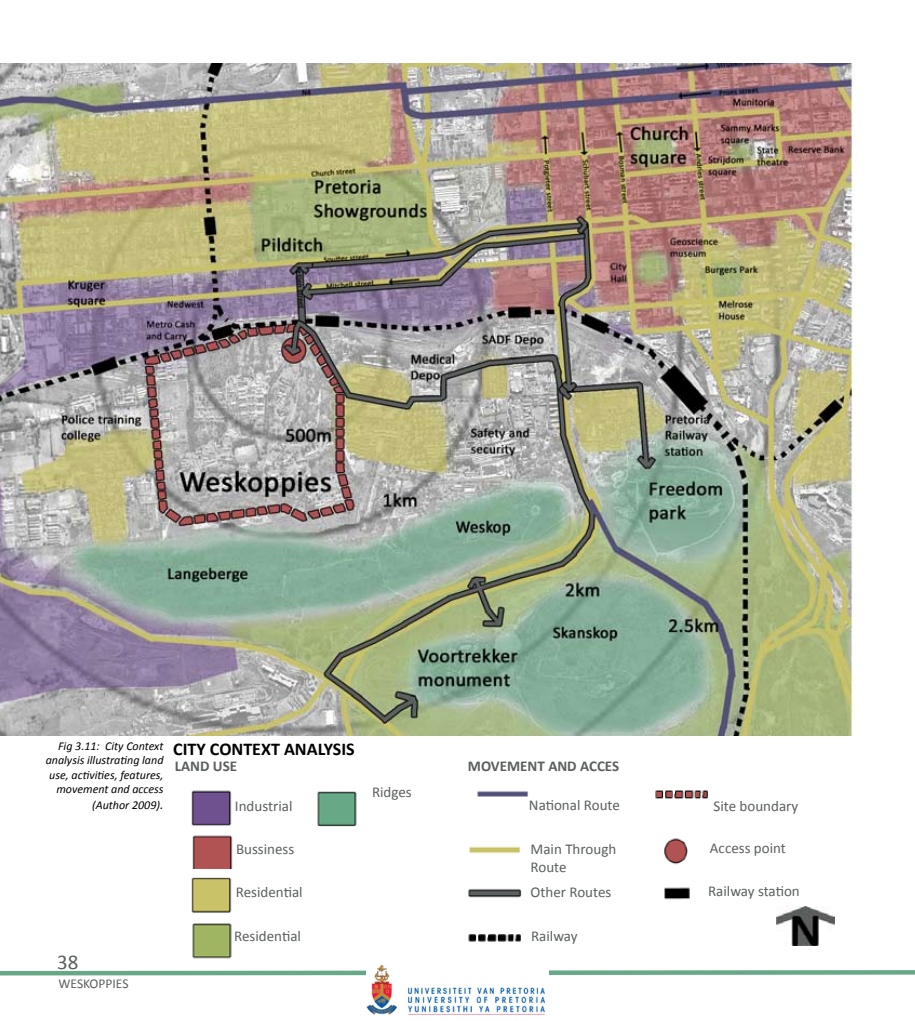
<style>
.page{position:relative;width:915px;height:1021px;background:#fff}
.page>*{position:absolute;margin:0;border:0;box-sizing:border-box;transform-origin:0 0}
.t1{font:21px "Calibri";color:#5b5f60}
.t2{font:700 18px "Calibri";color:#000}
.t3{font:15px/18px "Calibri";color:#5b5f60}
.t4{font:700 15px "Calibri";color:#5b5f60}
.t5{font:13.5px "Calibri";color:#5b5f60}
.t6{font:italic 12px/14.4px "Calibri";color:#000;text-align:right}
.s1{font-size:13.5px}
</style>
<div class="page">
<img style="left:0;top:64px;width:856px;height:671px">
<svg style="left:0;top:970px;width:914px;height:6px;background:#8dbda4"></svg>
<img style="left:191px;top:790px;width:41px;height:36px">
<img style="left:477px;top:791px;width:51px;height:6px">
<img style="left:469px;top:846px;width:51px;height:8px">
<img style="left:468px;top:888px;width:54px;height:10px">
<img style="left:468px;top:934px;width:53px;height:8px">
<img style="left:655px;top:790px;width:53px;height:9px">
<img style="left:664px;top:838px;width:24px;height:27px">
<img style="left:664px;top:887px;width:26px;height:13px">
<img style="left:192px;top:835px;width:41px;height:34px">
<img style="left:191px;top:877px;width:41px;height:36px">
<img style="left:192px;top:923px;width:40px;height:36px">
<img style="left:317px;top:791px;width:40px;height:36px">
<img style="left:776px;top:906px;width:58px;height:39px">
<img style="left:367px;top:965px;width:181px;height:49px">
<p class="t6" style="left:46px;top:738px;width:119px">Fig 3.11: City Context analysis illustrating land use, activities, features, movement and access</p>
<p class="t6" style="left:92px;top:797px;width:73px">(Author 2009)<span class="s1">.</span></p>
<p class="t3" style="left:235px;top:796px;width:59px">Industrial</p>
<p class="t2" style="left:173px;top:738px;width:183px">CITY CONTEXT ANALYSIS</p>
<p class="t4" style="left:175px;top:757px;width:64px">LAND USE</p>
<p class="t4" style="left:467px;top:757px;width:153px">MOVEMENT AND ACCES</p>
<p class="t3" style="left:372px;top:782px;width:41px">Ridges</p>
<p class="t3" style="left:528px;top:795px;width:92px">National Route</p>
<p class="t3" style="left:530px;top:838px;width:87px">Main Through<br>Route</p>
<p class="t3" style="left:530px;top:882px;width:82px">Other Routes</p>
<p class="t3" style="left:531px;top:926px;width:48px">Railway</p>
<p class="t3" style="left:713px;top:796px;width:86px">Site boundary</p>
<p class="t3" style="left:709px;top:838px;width:77px">Access point</p>
<p class="t3" style="left:236px;top:839px;width:60px">Bussiness</p>
<p class="t3" style="left:236px;top:881px;width:68px">Residential</p>
<p class="t3" style="left:708px;top:881px;width:93px">Railway station</p>
<p class="t3" style="left:234px;top:926px;width:68px">Residential</p>
<h1 class="t1" style="left:57px;top:948px;width:23px">38</h1>
<p class="t5" style="left:58px;top:974px;width:71px">WESKOPPIES</p>
</div>
